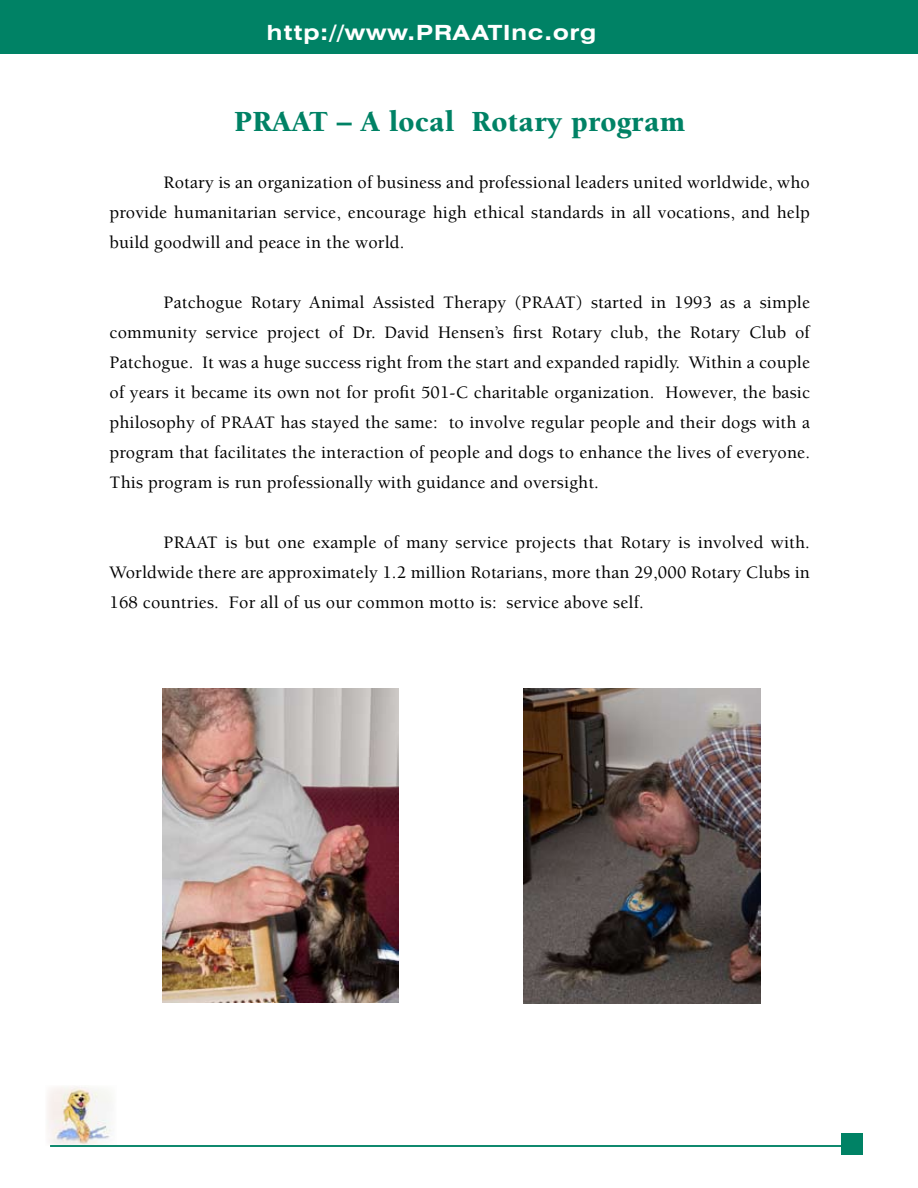
<style>
.page{position:relative;width:918px;height:1188px;background:#fff}
.page>*{position:absolute;margin:0;border:0;box-sizing:border-box;transform-origin:0 0}
.t1{font:900 30px "Berkeley";letter-spacing:.01em;color:#008265}
.t2{font:700 expanded 21px "Swiss 721 BT";letter-spacing:.05em;color:#fff}
.t3{font:500 18px/30px "Berkeley";letter-spacing:.01em;color:#000;text-align:justify}
</style>
<div class="page">
<img style="left:47px;top:1086px;width:65px;height:59px">
<div style="left:0;top:0;width:918px;height:54px;background:#008265"></div>
<hr style="left:50px;top:1145px;width:798px;height:2px;background:#008265">
<div style="left:842px;top:1133px;width:21px;height:22px;background:#008265"></div>
<img style="left:524px;top:688px;width:236px;height:315px">
<img style="left:162px;top:688px;width:237px;height:315px">
<p class="t2" style="left:267px;top:20px;width:331px">http://www.praati nc.org</p>
<h1 class="t1" style="left:234px;top:105px;width:452px">PRAAT – A local Rotary program</h1>
<p class="t3" style="left:110px;top:167px;width:702px;text-indent:54px">Rotary is an organization of business and professional leaders united worldwide, who provide humanitarian service, encourage high ethical standards in all vocations, and help build goodwill and peace in the world.</p>
<p class="t3" style="left:110px;top:287px;width:702px;text-indent:54px">Patchogue Rotary Animal Assisted Therapy (PRAAT) started in 1993 as a simple community service project of Dr. David Hensen’s first Rotary club, the Rotary Club of Patchogue. It was a huge success right from the start and expanded rapidly. Within a couple of years it became its own not for profit 501-C charitable organization. However, the basic philosophy of PRAAT has stayed the same: to involve regular people and their dogs with a program that facilitates the interaction of people and dogs to enhance the lives of everyone.<br>This program is run professionally with guidance and oversight.</p>
<p class="t3" style="left:110px;top:527px;width:702px;text-indent:54px">PRAAT is but one example of many service projects that Rotary is involved with.<br>Worldwide there are approximately 1.2 million Rotarians, more than 29,000 Rotary Clubs in 168 countries. For all of us our common motto is: service above self.</p>
</div>
